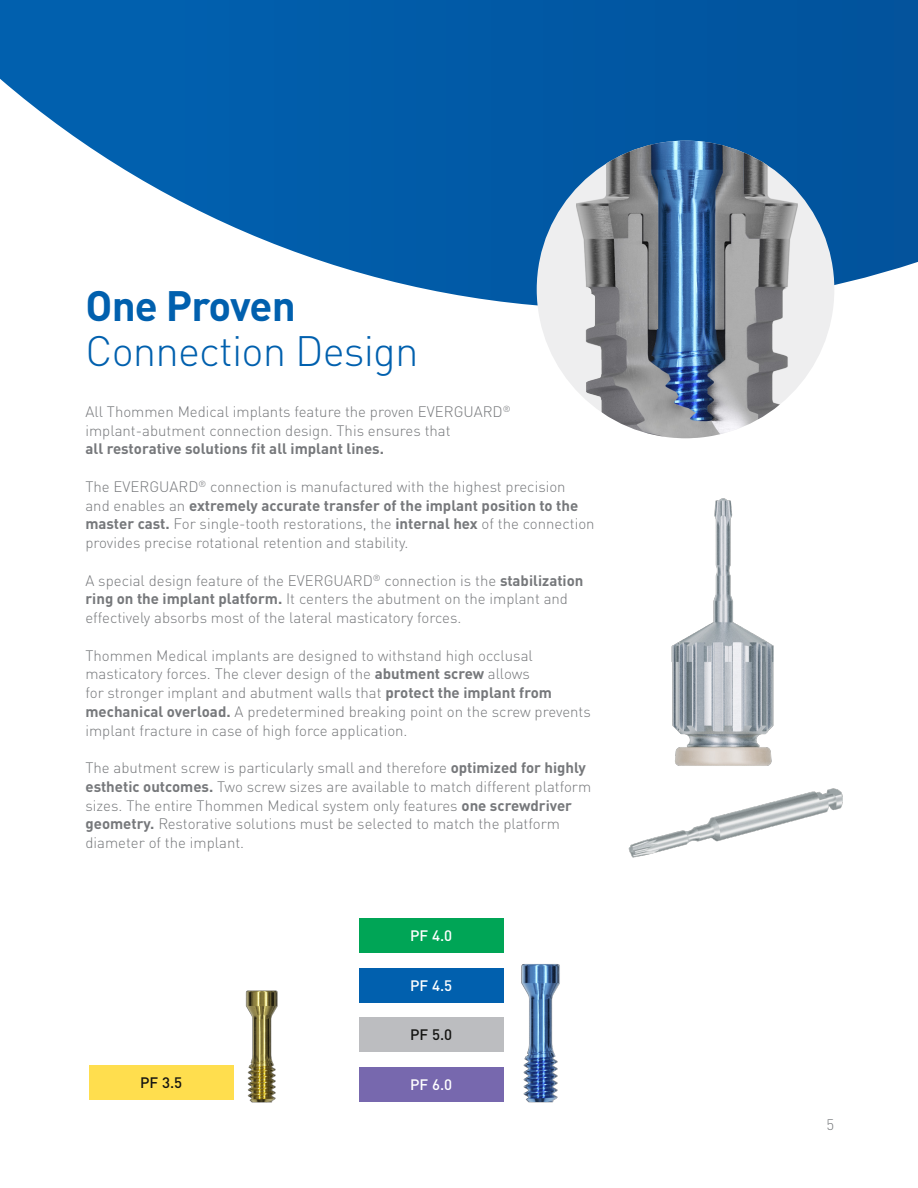
<style>
.page{position:relative;width:918px;height:1188px;background:#fff}
.page>*{position:absolute;margin:0;border:0;box-sizing:border-box;transform-origin:0 0}
.t1{font:300 42px/45px "DIN Pro";letter-spacing:-.02em;color:#0160ae}
.t2{font:300 15px/18.8px "DIN Pro";color:#76787b}
._05_-_Body_Text{font:500 15px "DIN Pro";color:#fff}
._05_-_Body_Text-2{font:500 15px "DIN Pro";color:#141412}
.s1{font-weight:700}
</style>
<div class="page">
<img style="left:634px;top:429px;width:140px;height:337px">
<img style="left:628px;top:788px;width:215px;height:70px">
<div style="left:89px;top:1065px;width:144px;height:34px;background:#ffde4e"></div>
<div style="left:359px;top:918px;width:144px;height:34px;background:#00a556"></div>
<div style="left:359px;top:968px;width:144px;height:34px;background:#0160ae"></div>
<div style="left:359px;top:1018px;width:144px;height:34px;background:#bcbdc0"></div>
<div style="left:359px;top:1067px;width:144px;height:34px;background:#7768ae"></div>
<img style="left:245px;top:990px;width:33px;height:113px">
<img style="left:521px;top:964px;width:39px;height:139px">
<svg style="left:0;top:0;width:918px;height:306px"></svg>
<img style="left:537px;top:141px;width:297px;height:297px;border-radius:149px">
<p class="t1" style="left:85px;top:280px;width:335px"><span class="s1">One Proven<br></span>Connection Design</p>
<p class="t2" style="left:85px;top:401px;width:427px">All Thommen Medical implants feature the proven EVERGUARD<sup>® </sup>implant-abutment connection design. This ensures that<br><span class="s1">all restorative solutions fit all implant lines.</span></p>
<p class="t2" style="left:85px;top:476px;width:511px">The EVERGUARD<sup>®</sup> connection is manufactured with the highest precision<br>and enables an <span class="s1">extremely accurate transfer of the implant position to the master cast.</span> For single-tooth restorations, the <span class="s1">internal hex</span> of the connection provides precise rotational retention and stability.</p>
<p class="t2" style="left:85px;top:569px;width:500px">A special design feature of the EVERGUARD<sup>®</sup> connection is the <span class="s1">stabilization ring on the implant platform.</span> It centers the abutment on the implant and effectively absorbs most of the lateral masticatory forces.</p>
<p class="t2" style="left:85px;top:644px;width:507px">Thommen Medical implants are designed to withstand high occlusal masticatory forces. The clever design of the <span class="s1">abutment screw</span> allows<br>for stronger implant and abutment walls that <span class="s1">protect the implant from mechanical overload.</span> A predetermined breaking point on the screw prevents implant fracture in case of high force application.</p>
<p class="t2" style="left:85px;top:757px;width:507px">The abutment screw is particularly small and therefore <span class="s1">optimized for highly esthetic outcomes.</span> Two screw sizes are available to match different platform sizes. The entire Thommen Medical system only features <span class="s1">one screwdriver geometry.</span> Restorative solutions must be selected to match the platform diameter of the implant.</p>
<p class="_05_-_Body_Text-2" style="left:140px;top:1071px;width:43px">PF 3.5</p>
<p class="_05_-_Body_Text" style="left:410px;top:924px;width:43px">PF 4.0</p>
<p class="_05_-_Body_Text" style="left:410px;top:974px;width:43px">PF 4.5</p>
<p class="_05_-_Body_Text-2" style="left:410px;top:1023px;width:43px">PF 5.0</p>
<p class="_05_-_Body_Text" style="left:410px;top:1073px;width:43px">PF 6.0</p>
<p class="t2" style="left:826px;top:1114px;width:9px">5</p>
</div>
